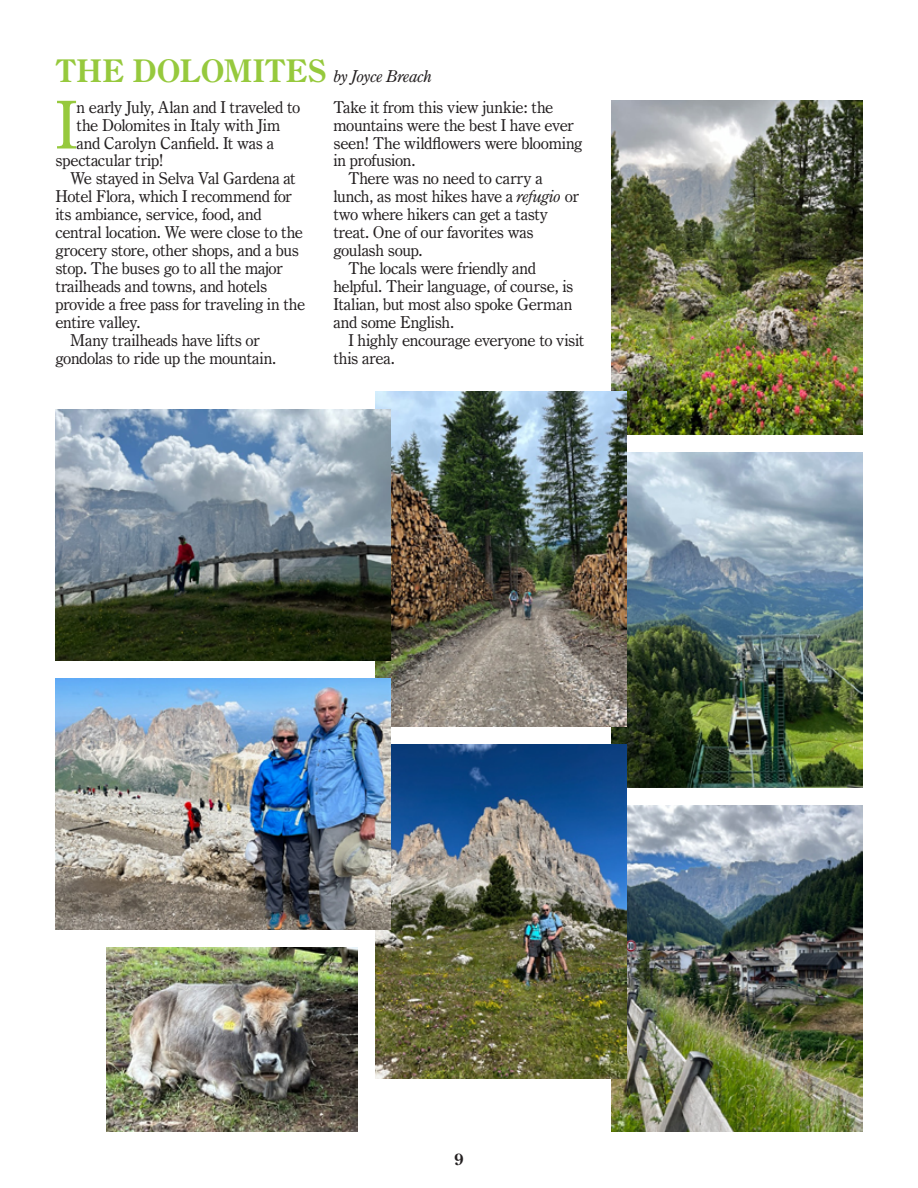
<style>
.page{position:relative;width:918px;height:1188px;background:#fff}
.page>*{position:absolute;margin:0;border:0;box-sizing:border-box;transform-origin:0 0}
.t1{font:66.3px "Century Oldstyle BT";color:#96c93d}
.t2{font:16.5px "Century Oldstyle BT";letter-spacing:-.025em;color:#231f20}
.t3{font:italic 16.5px "Century Oldstyle BT";letter-spacing:-.01em;color:#231f20}
.t4{font:16.5px "Century Oldstyle BT";letter-spacing:-.005em;color:#231f20}
.t5{font:700 16.5px "Century Oldstyle BT";color:#231f20}
.s1{font-weight:700;font-style:normal;font-size:31.35px;color:#96c93d}
.s2{font-style:italic}
</style>
<div class="page">
<img style="left:611px;top:453px;width:251px;height:335px">
<img style="left:611px;top:100px;width:251px;height:335px">
<img style="left:611px;top:805px;width:251px;height:326px">
<img style="left:106px;top:947px;width:251px;height:184px">
<img style="left:375px;top:391px;width:251px;height:335px">
<img style="left:375px;top:744px;width:251px;height:335px">
<img style="left:56px;top:678px;width:334px;height:252px">
<img style="left:56px;top:409px;width:334px;height:251px">
<p class="t3" style="left:56px;top:66px;width:378px"><span class="s1">THE DOLOMITES</span> by Joyce Breach</p>
<h1 class="t1" style="left:56px;top:85px;width:24px">I</h1>
<p class="t2" style="left:77px;top:97px;width:225px">n early July, Alan and I traveled to</p>
<p class="t2" style="left:77px;top:115px;width:205px">the Dolomites in Italy with Jim</p>
<p class="t2" style="left:77px;top:133px;width:199px">and Carolyn Canfield. It was a</p>
<p class="t2" style="left:56px;top:151px;width:110px">spectacular trip!</p>
<p class="t2" style="left:70px;top:169px;width:227px">We stayed in Selva Val Gardena at</p>
<p class="t2" style="left:56px;top:186px;width:238px">Hotel Flora, which I recommend for</p>
<p class="t2" style="left:56px;top:204px;width:208px">its ambiance, service, food, and</p>
<p class="t2" style="left:56px;top:222px;width:249px">central location. We were close to the</p>
<p class="t2" style="left:56px;top:240px;width:245px">grocery store, other shops, and a bus</p>
<p class="t2" style="left:56px;top:258px;width:229px">stop. The buses go to all the major</p>
<p class="t2" style="left:56px;top:276px;width:213px">trailheads and towns, and hotels</p>
<p class="t2" style="left:56px;top:294px;width:251px">provide a free pass for traveling in the</p>
<p class="t2" style="left:56px;top:312px;width:87px">entire valley.</p>
<p class="t2" style="left:70px;top:330px;width:191px">Many trailheads have lifts or</p>
<p class="t2" style="left:56px;top:348px;width:222px">gondolas to ride up the mountain.</p>
<p class="t2" style="left:333px;top:97px;width:221px">Take it from this view junkie: the</p>
<p class="t2" style="left:333px;top:115px;width:242px">mountains were the best I have ever</p>
<p class="t2" style="left:333px;top:133px;width:251px">seen! The wildflowers were blooming</p>
<p class="t2" style="left:333px;top:151px;width:84px">in profusion.</p>
<p class="t2" style="left:348px;top:169px;width:196px">There was no need to carry a</p>
<p class="t2" style="left:333px;top:187px;width:247px">lunch, as most hikes have a <span class="s2">refugio</span> or</p>
<p class="t2" style="left:333px;top:204px;width:216px">two where hikers can get a tasty</p>
<p class="t2" style="left:333px;top:222px;width:202px">treat. One of our favorites was</p>
<p class="t2" style="left:333px;top:240px;width:91px">goulash soup.</p>
<p class="t2" style="left:348px;top:258px;width:189px">The locals were friendly and</p>
<p class="t2" style="left:333px;top:276px;width:242px">helpful. Their language, of course, is</p>
<p class="t2" style="left:333px;top:294px;width:240px">Italian, but most also spoke German</p>
<p class="t2" style="left:333px;top:312px;width:122px">and some English.</p>
<p class="t2" style="left:348px;top:330px;width:238px">I highly encourage everyone to visit</p>
<p class="t4" style="left:333px;top:348px;width:63px">this area.</p>
<p class="t5" style="left:454px;top:1149px;width:11px">9</p>
</div>
